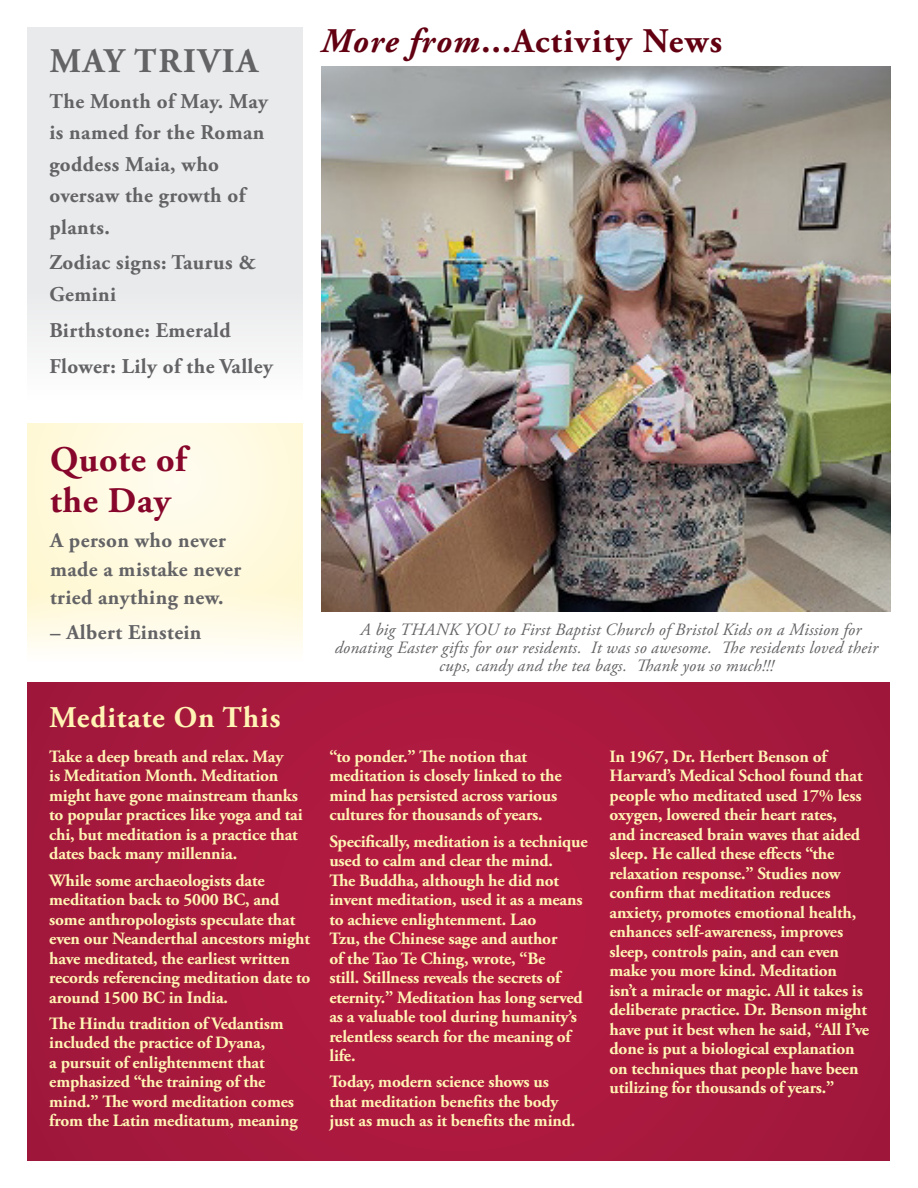
<style>
.page{position:relative;width:918px;height:1188px;background:#fff}
.page>*{position:absolute;margin:0;border:0;box-sizing:border-box;transform-origin:0 0}
.t1{font:700 36px/40.5px "Adobe Garamond Pro";letter-spacing:.02em;color:#87062b}
.t2{font:700 34.5px "Adobe Garamond Pro";letter-spacing:.04em;color:#620012}
.t3{font:700 34.5px "Adobe Garamond Pro";letter-spacing:.055em;color:#636366}
.t4{font:700 30px "Adobe Garamond Pro";letter-spacing:.03em;color:#fff4b4}
.t5{font:700 21px/31.5px "Adobe Garamond Pro";letter-spacing:.02em;color:#636366}
.t6{font:700 17.25px/19.5px "Adobe Garamond Pro";letter-spacing:-.01em;color:#fff4b4}
.t7{font:italic 17.25px/18px "Adobe Garamond Pro";letter-spacing:.01em;color:#636366;text-align:center}
.s1{font-style:italic}
</style>
<div class="page">
<div style="left:27px;top:682px;width:863px;height:479px;background:#aa193f"></div>
<div style="left:27px;top:27px;width:276px;height:373px;background:#e9eaeb"></div>
<svg style="left:27px;top:424px;width:276px;height:226px;background:#fffae1"></svg>
<img style="left:322px;top:66px;width:569px;height:545px">
<p class="t3" style="left:50px;top:41px;width:210px">MAY TRIVIA</p>
<p class="t5" style="left:49px;top:86px;width:220px">The Month of May. May is named for the Roman goddess Maia, who oversaw the growth of plants.</p>
<p class="t5" style="left:49px;top:247px;width:208px">Zodiac signs: Taurus &amp;<br>Gemini</p>
<p class="t5" style="left:49px;top:315px;width:183px">Birthstone: Emerald</p>
<p class="t5" style="left:49px;top:351px;width:225px">Flower: Lily of the Valley</p>
<p class="t2" style="left:321px;top:21px;width:402px"><span class="s1">More from</span>...Activity News</p>
<p class="t1" style="left:50px;top:440px;width:138px">Quote of the Day</p>
<p class="t5" style="left:50px;top:527px;width:193px;line-height:28.5px">A person who never made a mistake never tried anything new.</p>
<p class="t5" style="left:50px;top:617px;width:153px">– Albert Einstein</p>
<p class="t4" style="left:49px;top:700px;width:232px">Meditate On This</p>
<p class="t6" style="left:49px;top:747px;width:255px">Take a deep breath and relax. May<br>is Meditation Month. Meditation might have gone mainstream thanks to popular practices like yoga and tai chi, but meditation is a practice that dates back many millennia.</p>
<p class="t6" style="left:49px;top:871px;width:263px">While some archaeologists date meditation back to 5000 BC, and some anthropologists speculate that even our Neanderthal ancestors might have meditated, the earliest written records referencing meditation date to around 1500 BC in India.</p>
<p class="t6" style="left:49px;top:1014px;width:250px">The Hindu tradition of Vedantism included the practice of Dyana,<br>a pursuit of enlightenment that emphasized “the training of the mind.” The word meditation comes from the Latin meditatum, meaning</p>
<p class="t7" style="left:335px;top:621px;width:545px">A big THANK YOU to First Baptist Church of Bristol Kids on a Mission for donating Easter gifts for our residents. It was so awesome. The residents loved their cups, candy and the tea bags. Thank you so much!!!</p>
<p class="t6" style="left:329px;top:747px;width:234px">“to ponder.” The notion that meditation is closely linked to the mind has persisted across various cultures for thousands of years.</p>
<p class="t6" style="left:329px;top:832px;width:260px">Specifically, meditation is a technique used to calm and clear the mind.<br>The Buddha, although he did not invent meditation, used it as a means to achieve enlightenment. Lao<br>Tzu, the Chinese sage and author<br>of the Tao Te Ching, wrote, “Be<br>still. Stillness reveals the secrets of eternity.” Meditation has long served as a valuable tool during humanity’s relentless search for the meaning of life.</p>
<p class="t6" style="left:329px;top:1073px;width:247px">Today, modern science shows us that meditation benefits the body just as much as it benefits the mind.</p>
<p class="t6" style="left:610px;top:747px;width:261px">In 1967, Dr. Herbert Benson of Harvard’s Medical School found that people who meditated used 17% less oxygen, lowered their heart rates,<br>and increased brain waves that aided sleep. He called these effects “the relaxation response.” Studies now confirm that meditation reduces anxiety, promotes emotional health, enhances self-awareness, improves sleep, controls pain, and can even make you more kind. Meditation<br>isn’t a miracle or magic. All it takes is deliberate practice. Dr. Benson might have put it best when he said, “All I’ve done is put a biological explanation on techniques that people have been utilizing for thousands of years.”</p>
</div>
